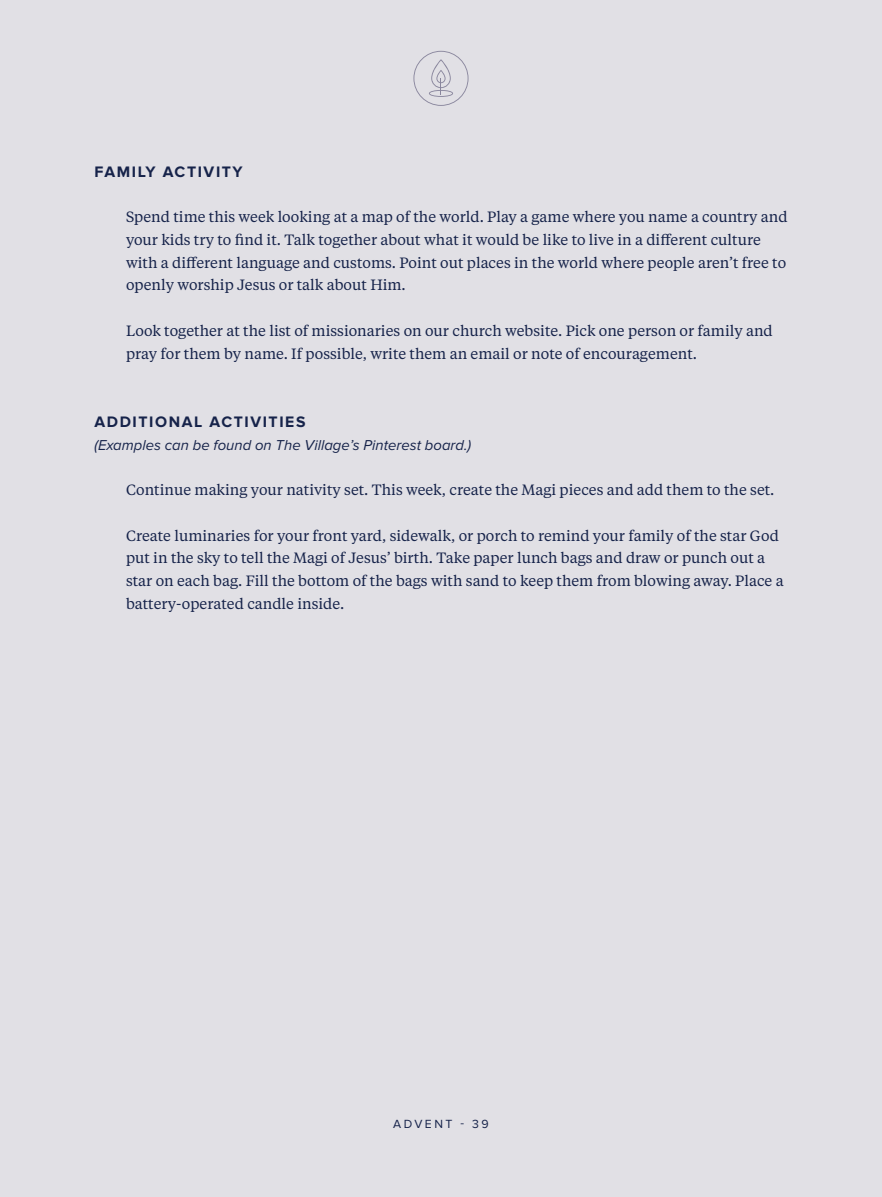
<style>
.page{position:relative;width:882px;height:1197px;background:#e1e0e5}
.page>*{position:absolute;margin:0;border:0;box-sizing:border-box;transform-origin:0 0}
.t1{font:700 15.75px "Proxima Nova";letter-spacing:.1em;color:#16234a}
.t2{font:14.88px/22.8px "Tiempos Text";color:#16234a}
.t3{font:italic 14.88px "Proxima Nova";color:#16234a}
.t4{font:12.25px "Proxima Nova";letter-spacing:.2em;color:#16234a}
</style>
<div class="page">
<svg style="left:413px;top:51px;width:56px;height:55px"></svg>
<p class="t1" style="left:94px;top:162px;width:150px">FAMILY ACTIVITY</p>
<p class="t2" style="left:126px;top:205px;width:663px">Spend time this week looking at a map of the world. Play a game where you name a country and your kids try to find it. Talk together about what it would be like to live in a different culture with a different language and customs. Point out places in the world where people aren’t free to openly worship Jesus or talk about Him.</p>
<p class="t2" style="left:126px;top:319px;width:648px">Look together at the list of missionaries on our church website. Pick one person or family and pray for them by name. If possible, write them an email or note of encouragement.</p>
<p class="t1" style="left:94px;top:413px;width:213px">ADDITIONAL ACTIVITIES</p>
<p class="t3" style="left:94px;top:437px;width:378px">(Examples can be found on The Village’s Pinterest board.)</p>
<p class="t2" style="left:126px;top:478px;width:650px">Continue making your nativity set. This week, create the Magi pieces and add them to the set.</p>
<p class="t2" style="left:126px;top:523px;width:659px">Create luminaries for your front yard, sidewalk, or porch to remind your family of the star God put in the sky to tell the Magi of Jesus’ birth. Take paper lunch bags and draw or punch out a star on each bag. Fill the bottom of the bags with sand to keep them from blowing away. Place a battery-operated candle inside.</p>
<p class="t4" style="left:393px;top:1117px;width:97px">ADVENT - 39</p>
</div>
